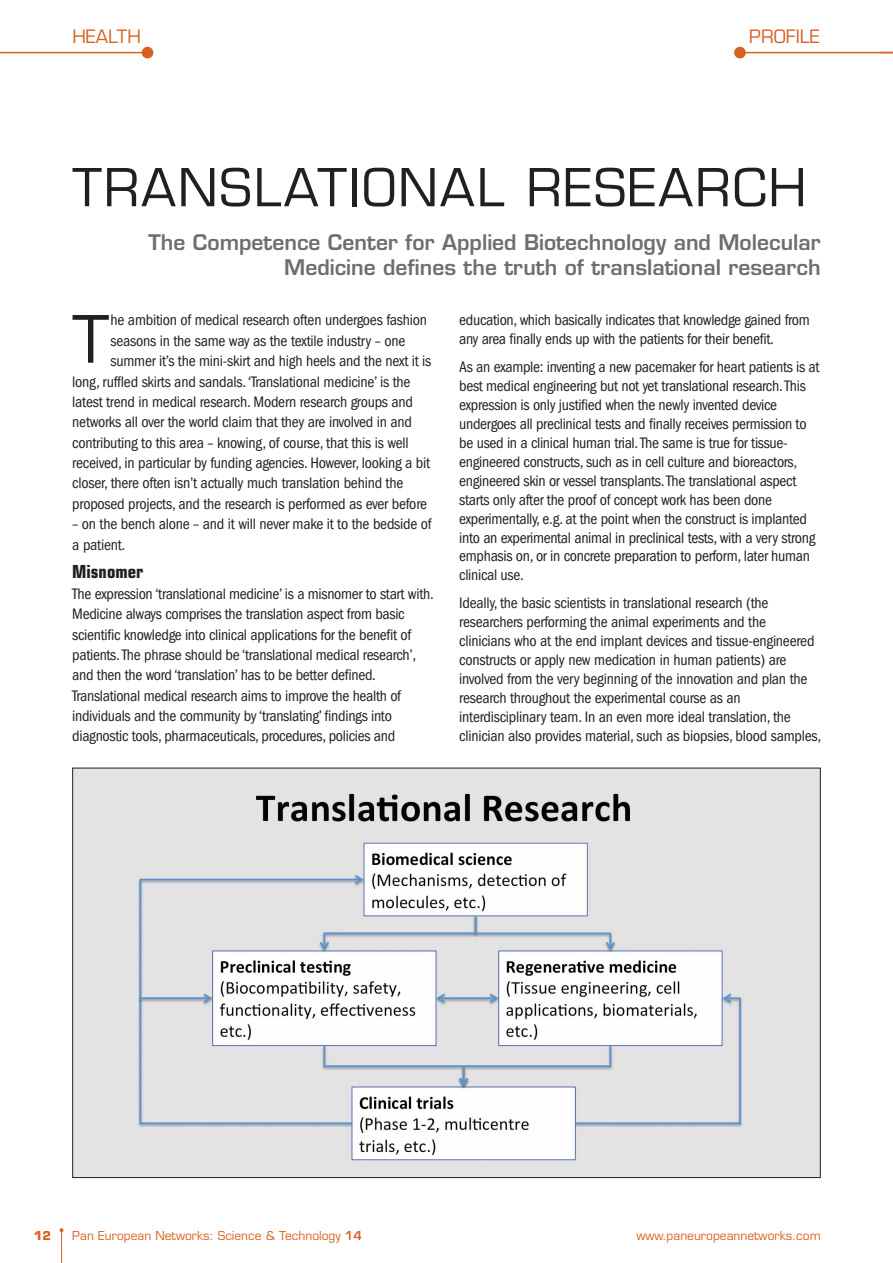
<style>
.page{position:relative;width:893px;height:1263px;background:#fff}
.page>*{position:absolute;margin:0;border:0;box-sizing:border-box;transform-origin:0 0}
.t1{font:63.6px "Eurostile LT Std";color:#231f20}
.t2{font:51px "Eurostile LT Std";letter-spacing:.035em;color:#231f20}
.t3{font:600 21px/25.2px "Eurostile LT Std";color:#6d6e70;text-align:right}
.t4{font:18px "Eurostile LT Std";color:#d8611f}
.t5{font:700 condensed 18px "Eurostile LT Std";color:#231f20}
.t6{font:condensed 15.75px/18.9px "ITC Franklin Gothic Std";letter-spacing:-.02em;color:#231f20}
.t7{font:12px "Eurostile LT Std";color:#d8611f}
.t8{font:700 12px "Eurostile LT Std";color:#d8611f}
.s1{font-weight:600}
</style>
<div class="page">
<hr style="left:61px;top:1230px;width:1px;height:33px;background:#d8611f">
<svg style="left:60px;top:1228px;width:4px;height:4px"></svg>
<hr style="left:741px;top:52px;width:152px;height:1px;background:#d8611f">
<div style="left:734px;top:47px;width:12px;height:11px;background:#d8611f;border-radius:50%"></div>
<img style="left:74px;top:770px;width:745px;height:406px">
<hr style="left:0;top:52px;width:147px;height:1px;background:#d8611f">
<div style="left:142px;top:47px;width:11px;height:11px;background:#d8611f;border-radius:50%"></div>
<p class="t4" style="left:72px;top:27px;width:70px">HEALTH</p>
<p class="t4" style="left:749px;top:26px;width:72px">PROFILE</p>
<h2 class="t2" style="left:72px;top:159px;width:736px">TRANSLATIONAL RESEARCH</h2>
<h3 class="t3" style="left:149px;top:231px;width:674px">The Competence Center for Applied Biotechnology and Molecular<br>Medicine defines the truth of translational research</h3>
<h1 class="t1" style="left:72px;top:304px;width:38px">T</h1>
<p class="t6" style="left:111px;top:312px;width:318px">he ambition of medical research often undergoes fashion</p>
<p class="t6" style="left:111px;top:333px;width:296px">seasons in the same way as the textile industry – one</p>
<p class="t6" style="left:111px;top:353px;width:322px">summer it’s the mini-skirt and high heels and the next it is</p>
<p class="t6" style="left:72px;top:373px;width:340px">long, ruffled skirts and sandals. ‘Translational medicine’ is the</p>
<p class="t6" style="left:72px;top:394px;width:342px">latest trend in medical research. Modern research groups and</p>
<p class="t6" style="left:72px;top:414px;width:341px">networks all over the world claim that they are involved in and</p>
<p class="t6" style="left:72px;top:434px;width:338px">contributing to this area – knowing, of course, that this is well</p>
<p class="t6" style="left:72px;top:455px;width:359px">received, in particular by funding agencies. However, looking a bit</p>
<p class="t6" style="left:72px;top:475px;width:333px">closer, there often isn’t actually much translation behind the</p>
<p class="t6" style="left:72px;top:496px;width:356px">proposed projects, and the research is performed as ever before</p>
<p class="t6" style="left:72px;top:515px;width:361px;line-height:20.4px">– on the bench alone – and it will never make it to the bedside of a patient.</p>
<p class="t5" style="left:72px;top:563px;width:72px">Misnomer</p>
<p class="t6" style="left:72px;top:585px;width:363px;line-height:20.4px">The expression ‘translational medicine’ is a misnomer to start with.<br>Medicine always comprises the translation aspect from basic scientific knowledge into clinical applications for the benefit of patients. The phrase should be ‘translational medical research’, and then the word ‘translation’ has to be better defined.<br>Translational medical research aims to improve the health of individuals and the community by ‘translating’ findings into diagnostic tools, pharmaceuticals, procedures, policies and</p>
<p class="t6" style="left:459px;top:312px;width:352px">education, which basically indicates that knowledge gained from any area finally ends up with the patients for their benefit.</p>
<p class="t6" style="left:459px;top:359px;width:362px">As an example: inventing a new pacemaker for heart patients is at best medical engineering but not yet translational research. This expression is only justified when the newly invented device undergoes all preclinical tests and finally receives permission to be used in a clinical human trial. The same is true for tissue&shy;engineered constructs, such as in cell culture and bioreactors, engineered skin or vessel transplants. The translational aspect starts only after the proof of concept work has been done experimentally, e.g. at the point when the construct is implanted into an experimental animal in preclinical tests, with a very strong emphasis on, or in concrete preparation to perform, later human clinical use.</p>
<p class="t6" style="left:459px;top:595px;width:363px">Ideally, the basic scientists in translational research (the researchers performing the animal experiments and the clinicians who at the end implant devices and tissue-engineered constructs or apply new medication in human patients) are involved from the very beginning of the innovation and plan the research throughout the experimental course as an interdisciplinary team. In an even more ideal translation, the clinician also provides material, such as biopsies, blood samples,</p>
<p class="t8" style="left:34px;top:1229px;width:19px">12</p>
<p class="t7" style="left:72px;top:1229px;width:291px">Pan European Networks: Science &amp; Technology <span class="s1">14</span></p>
<p class="t7" style="left:636px;top:1229px;width:186px">www.paneuropeannetworks.com</p>
</div>
